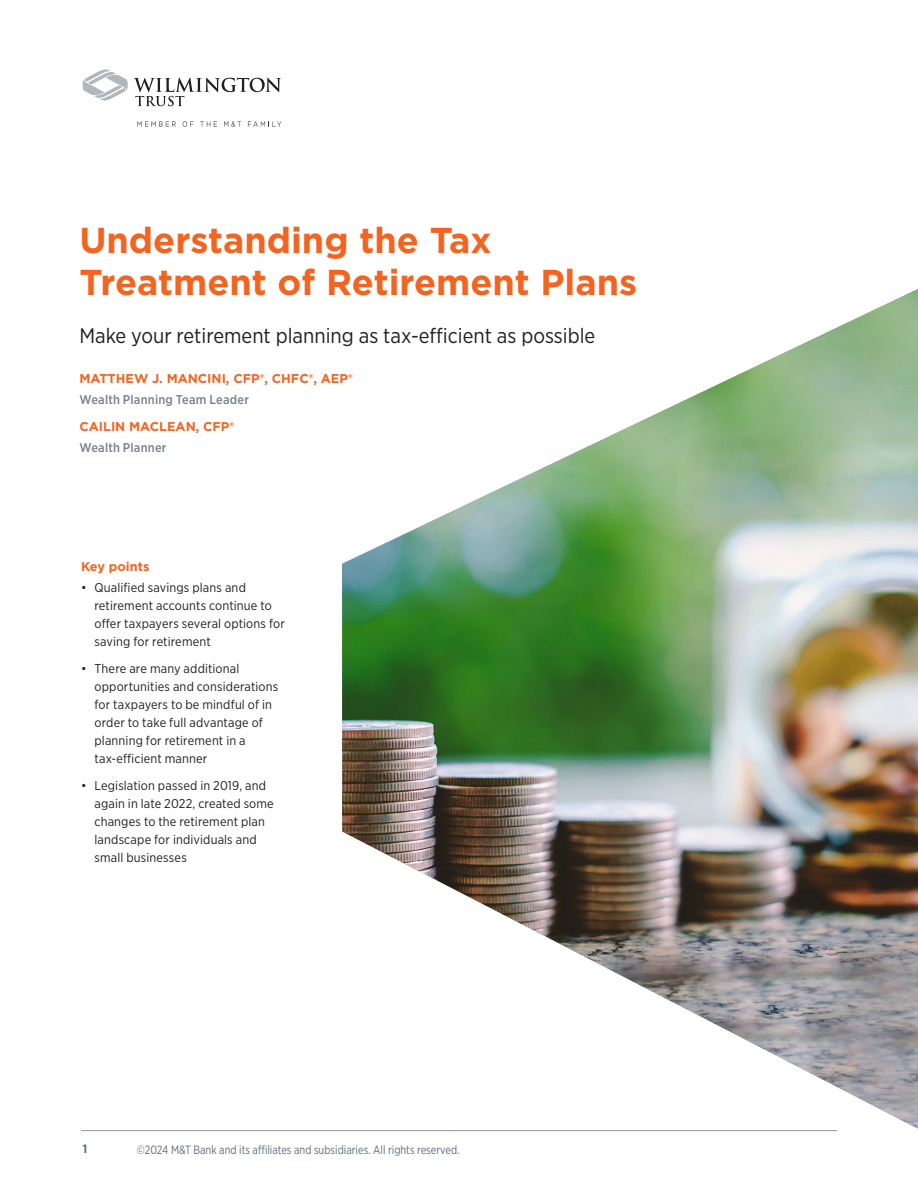
<style>
.page{position:relative;width:918px;height:1188px;background:#fff}
.page>*{position:absolute;margin:0;border:0;box-sizing:border-box;transform-origin:0 0}
.Artilcle_Title{font:700 36px/42px "Gotham";color:#f36421}
.Title_subhead{font:21px "Gotham Narrow";color:#231f20}
.Key_Points_-_Text{font:12.75px/18px "Gotham Narrow";letter-spacing:.01em;color:#231f20}
.Author_-_Key_points_-_TITLE_on_cover{font:700 12.75px "Gotham";color:#f36421}
.Author_title{font:500 12.75px "Gotham Narrow";letter-spacing:.015em;color:#78828d}
.t1{font:12px "Gotham Narrow";color:#5b6f7b;scale:.9 1}
.t2{font:700 12px "Gotham Narrow";color:#5b6f7b}
</style>
<div class="page">
<hr style="left:81px;top:1130px;width:756px;height:1px;background:#939598">
<svg style="left:83px;top:70px;width:44px;height:31px"></svg>
<svg style="left:134px;top:78px;width:147px;height:28px"></svg>
<svg style="left:137px;top:121px;width:39px;height:6px"></svg>
<svg style="left:183px;top:121px;width:11px;height:6px"></svg>
<svg style="left:200px;top:121px;width:17px;height:6px"></svg>
<svg style="left:224px;top:121px;width:17px;height:6px"></svg>
<svg style="left:248px;top:121px;width:33px;height:6px"></svg>
<img style="left:342px;top:289px;width:576px;height:840px">
<p class="Artilcle_Title" style="left:79px;top:219px;width:559px">Understanding the Tax<br>Treatment of Retirement Plans</p>
<p class="Title_subhead" style="left:79px;top:322px;width:518px">Make your retirement planning as tax-efficient as possible</p>
<p class="Author_-_Key_points_-_TITLE_on_cover" style="left:79px;top:370px;width:275px">MATTHEW J. MANCINI, CFP®, CHFC®, AEP®</p>
<p class="Author_title" style="left:79px;top:392px;width:171px">Wealth Planning Team Leader</p>
<p class="Author_-_Key_points_-_TITLE_on_cover" style="left:79px;top:418px;width:156px">CAILIN MACLEAN, CFP®</p>
<p class="Author_title" style="left:79px;top:440px;width:89px">Wealth Planner</p>
<p class="Author_-_Key_points_-_TITLE_on_cover" style="left:81px;top:558px;width:70px">Key points</p>
<p class="Key_Points_-_Text" style="left:94px;top:578px;width:192px;text-indent:-14px">• Qualified savings plans and retirement accounts continue to offer taxpayers several options for saving for retirement</p>
<p class="Key_Points_-_Text" style="left:94px;top:659px;width:185px;text-indent:-14px">• There are many additional opportunities and considerations for taxpayers to be mindful of in order to take full advantage of planning for retirement in a tax-efficient manner</p>
<p class="Key_Points_-_Text" style="left:94px;top:776px;width:181px;text-indent:-14px">• Legislation passed in 2019, and again in late 2022, created some changes to the retirement plan landscape for individuals and small businesses</p>
<p class="t2" style="left:83px;top:1142px;width:6px">1</p>
<p class="t1" style="left:137px;top:1142px;width:360px">©2024 M&amp;T Bank and its affiliates and subsidiaries. All rights reserved.</p>
</div>
